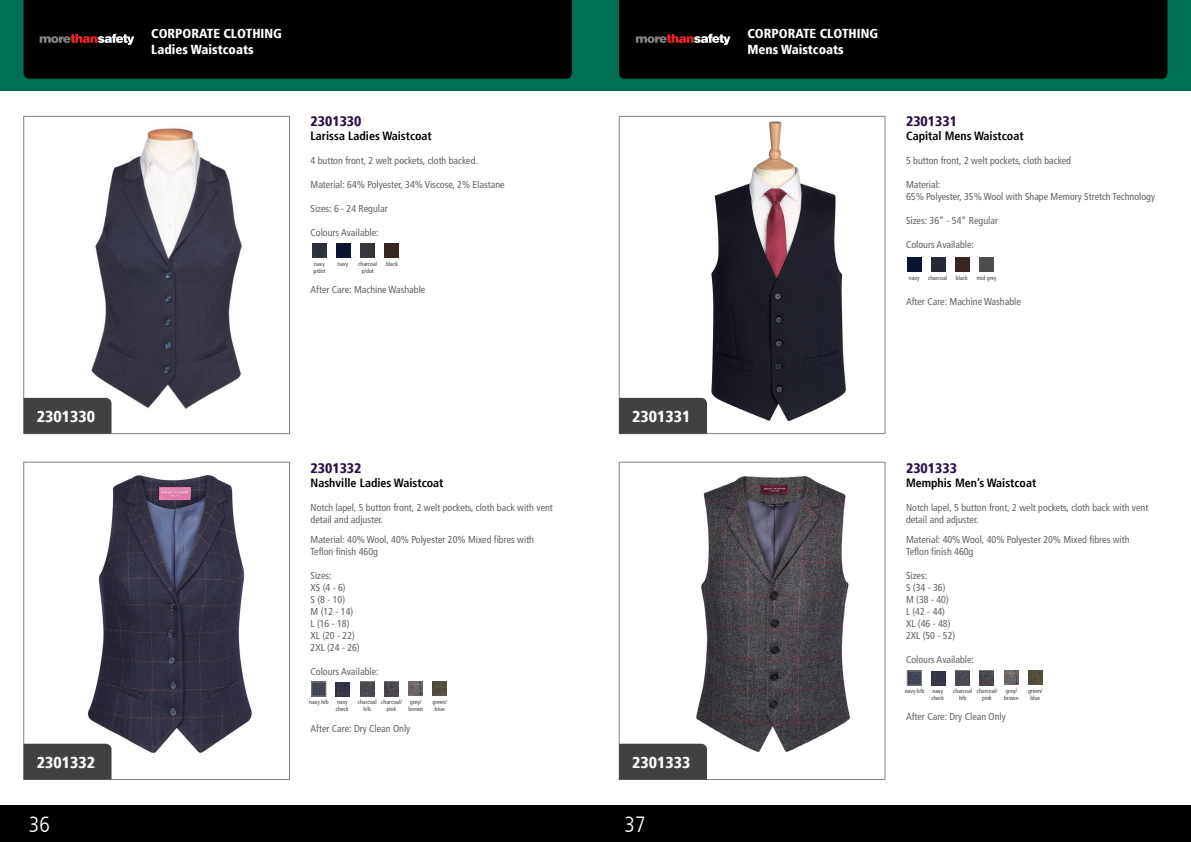
<style>
.page{position:relative;width:1191px;height:842px;background:#fff}
.page>*{position:absolute;margin:0;border:0;box-sizing:border-box;transform-origin:0 0}
.t1{font:300 condensed 22px "Frutiger LT";color:#fff}
.t2{font:900 condensed 16px "Frutiger";color:#fff}
.t3{font:900 condensed 14px "Frutiger";color:#2b1047}
.t4{font:900 condensed 13px/15.6px "Frutiger";color:#fff}
.t5{font:700 condensed 12px "Frutiger";color:#000}
.t6{font:condensed 10px/12px "Frutiger LT";color:#636466}
.t7{font:condensed 6px/7px "Frutiger LT";color:#414042;text-align:center}
</style>
<div class="page">
<div style="left:0;top:0;width:1191px;height:91px;background:#006f51"></div>
<div style="left:24px;top:0;width:548px;height:79px;background:#000"></div>
<div style="left:619px;top:0;width:548px;height:79px;background:#000"></div>
<div style="left:0;top:805px;width:1191px;height:37px;background:#000"></div>
<svg style="left:40px;top:34px;width:94px;height:11px"></svg>
<svg style="left:636px;top:34px;width:94px;height:11px"></svg>
<img style="left:68px;top:475px;width:184px;height:290px">
<div style="left:24px;top:462px;width:266px;height:318px;border:1px solid #808285"></div>
<img style="left:66px;top:128px;width:176px;height:298px">
<div style="left:24px;top:116px;width:266px;height:318px;border:1px solid #808285"></div>
<div style="left:24px;top:744px;width:87px;height:36px;background:#414042"></div>
<div style="left:24px;top:398px;width:87px;height:36px;background:#414042"></div>
<img style="left:360px;top:682px;width:14px;height:14px">
<img style="left:336px;top:682px;width:14px;height:14px">
<img style="left:313px;top:684px;width:11px;height:10px">
<div style="left:311px;top:682px;width:15px;height:14px;border:1px solid #808285"></div>
<img style="left:384px;top:682px;width:14px;height:14px">
<img style="left:409px;top:681px;width:14px;height:15px">
<img style="left:433px;top:681px;width:14px;height:15px">
<img style="left:361px;top:244px;width:14px;height:14px">
<div style="left:336px;top:244px;width:14px;height:14px;background:#0b1332"></div>
<img style="left:312px;top:244px;width:14px;height:14px">
<div style="left:385px;top:244px;width:14px;height:14px;background:#372622"></div>
<img style="left:672px;top:476px;width:178px;height:276px">
<div style="left:619px;top:462px;width:266px;height:318px;border:1px solid #808285"></div>
<img style="left:622px;top:121px;width:224px;height:300px">
<div style="left:619px;top:116px;width:266px;height:318px;border:1px solid #808285"></div>
<div style="left:619px;top:744px;width:88px;height:36px;background:#414042"></div>
<div style="left:619px;top:398px;width:88px;height:36px;background:#414042"></div>
<img style="left:955px;top:671px;width:14px;height:14px">
<img style="left:931px;top:671px;width:14px;height:14px">
<img style="left:909px;top:673px;width:10px;height:10px">
<div style="left:907px;top:671px;width:14px;height:14px;border:1px solid #808285"></div>
<img style="left:979px;top:671px;width:15px;height:14px">
<img style="left:1004px;top:670px;width:14px;height:15px">
<img style="left:1028px;top:670px;width:14px;height:15px">
<div style="left:955px;top:257px;width:14px;height:14px;background:#372622"></div>
<div style="left:931px;top:257px;width:14px;height:14px;background:#232a34"></div>
<div style="left:907px;top:257px;width:14px;height:14px;background:#0b1332"></div>
<div style="left:979px;top:257px;width:14px;height:14px;background:#4d4d4f"></div>
<h3 class="t4" style="left:151px;top:26px;width:132px">CORPORATE CLOTHING<br>Ladies Waistcoats</h3>
<h3 class="t4" style="left:747px;top:26px;width:132px">CORPORATE CLOTHING<br>Mens Waistcoats</h3>
<h3 class="t3" style="left:310px;top:112px;width:52px">2301330</h3>
<p class="t5" style="left:310px;top:129px;width:123px">Larissa Ladies Waistcoat</p>
<p class="t6" style="left:310px;top:154px;width:169px">4 button front, 2 welt pockets, cloth backed.</p>
<p class="t6" style="left:310px;top:178px;width:196px">Material: 64% Polyester, 34% Viscose, 2% Elastane</p>
<p class="t6" style="left:310px;top:202px;width:79px">Sizes: 6 - 24 Regular</p>
<p class="t6" style="left:310px;top:226px;width:69px">Colours Available:</p>
<p class="t7" style="left:313px;top:260px;width:13px;text-align:left">navy p/dot</p>
<p class="t7" style="left:337px;top:260px;width:12px">navy</p>
<p class="t7" style="left:358px;top:260px;width:21px">charcoal</p>
<p class="t7" style="left:386px;top:260px;width:13px">black</p>
<p class="t7" style="left:362px;top:267px;width:13px">p/dot</p>
<p class="t6" style="left:310px;top:283px;width:116px">After Care: Machine Washable</p>
<h3 class="t3" style="left:906px;top:112px;width:52px">2301331</h3>
<p class="t5" style="left:906px;top:129px;width:119px">Capital Mens Waistcoat</p>
<p class="t6" style="left:906px;top:154px;width:166px">5 button front, 2 welt pockets, cloth backed</p>
<p class="t6" style="left:906px;top:178px;width:250px">Material:<br>65% Polyester, 35% Wool with Shape Memory Stretch Technology</p>
<p class="t6" style="left:906px;top:214px;width:93px">Sizes: 36” - 54” Regular</p>
<p class="t6" style="left:906px;top:238px;width:69px">Colours Available:</p>
<p class="t7" style="left:909px;top:275px;width:12px">navy</p>
<p class="t7" style="left:928px;top:275px;width:21px">charcoal</p>
<p class="t7" style="left:956px;top:275px;width:13px">black</p>
<p class="t7" style="left:977px;top:275px;width:21px">mid grey</p>
<p class="t6" style="left:906px;top:295px;width:116px">After Care: Machine Washable</p>
<h2 class="t2" style="left:37px;top:407px;width:60px">2301330</h2>
<h2 class="t2" style="left:37px;top:753px;width:60px">2301332</h2>
<h3 class="t3" style="left:310px;top:459px;width:52px">2301332</h3>
<p class="t5" style="left:310px;top:476px;width:134px">Nashville Ladies Waistcoat</p>
<p class="t6" style="left:310px;top:502px;width:244px">Notch lapel, 5 button front, 2 welt pockets, cloth back with vent detail and adjuster.</p>
<p class="t6" style="left:310px;top:534px;width:225px">Material: 40% Wool, 40% Polyester 20% Mixed fibres with<br>Teflon finish 460g</p>
<p class="t6" style="left:310px;top:570px;width:51px">Sizes:<br>XS (4 - 6)<br>S (8 - 10)<br>M (12 - 14)<br>L (16 - 18)<br>XL (20 - 22)<br>2XL (24 - 26)</p>
<p class="t6" style="left:310px;top:666px;width:69px">Colours Available:</p>
<p class="t7" style="left:309px;top:699px;width:21px">navy h/b</p>
<p class="t7" style="left:408px;top:698px;width:16px;text-align:left">grey/ brown</p>
<p class="t7" style="left:432px;top:698px;width:16px">green/ blue</p>
<p class="t7" style="left:336px;top:699px;width:14px;text-align:left">navy check</p>
<p class="t7" style="left:358px;top:699px;width:21px">charcoal h/b</p>
<p class="t7" style="left:381px;top:699px;width:22px">charcoal/ pink</p>
<p class="t6" style="left:310px;top:723px;width:101px">After Care: Dry Clean Only</p>
<h2 class="t2" style="left:632px;top:407px;width:60px">2301331</h2>
<h2 class="t2" style="left:632px;top:753px;width:60px">2301333</h2>
<h1 class="t1" style="left:29px;top:811px;width:23px">36</h1>
<h1 class="t1" style="left:624px;top:811px;width:23px">37</h1>
<h3 class="t3" style="left:906px;top:459px;width:52px">2301333</h3>
<p class="t5" style="left:906px;top:476px;width:132px">Memphis Men’s Waistcoat</p>
<p class="t6" style="left:906px;top:502px;width:244px">Notch lapel, 5 button front, 2 welt pockets, cloth back with vent detail and adjuster.</p>
<p class="t6" style="left:906px;top:534px;width:225px">Material: 40% Wool, 40% Polyester 20% Mixed fibres with<br>Teflon finish 460g</p>
<p class="t6" style="left:906px;top:570px;width:51px">Sizes:<br>S (34 - 36)<br>M (38 - 40)<br>L (42 - 44)<br>XL (46 - 48)<br>2XL (50 - 52)</p>
<p class="t6" style="left:906px;top:654px;width:69px">Colours Available:</p>
<p class="t7" style="left:904px;top:688px;width:21px">navy h/b</p>
<p class="t7" style="left:1004px;top:687px;width:16px;text-align:left">grey/ brown</p>
<p class="t7" style="left:1028px;top:687px;width:16px">green/ blue</p>
<p class="t7" style="left:931px;top:688px;width:14px;text-align:left">navy check</p>
<p class="t7" style="left:953px;top:688px;width:21px">charcoal h/b</p>
<p class="t7" style="left:976px;top:688px;width:22px">charcoal/ pink</p>
<p class="t6" style="left:906px;top:711px;width:101px">After Care: Dry Clean Only</p>
</div>
